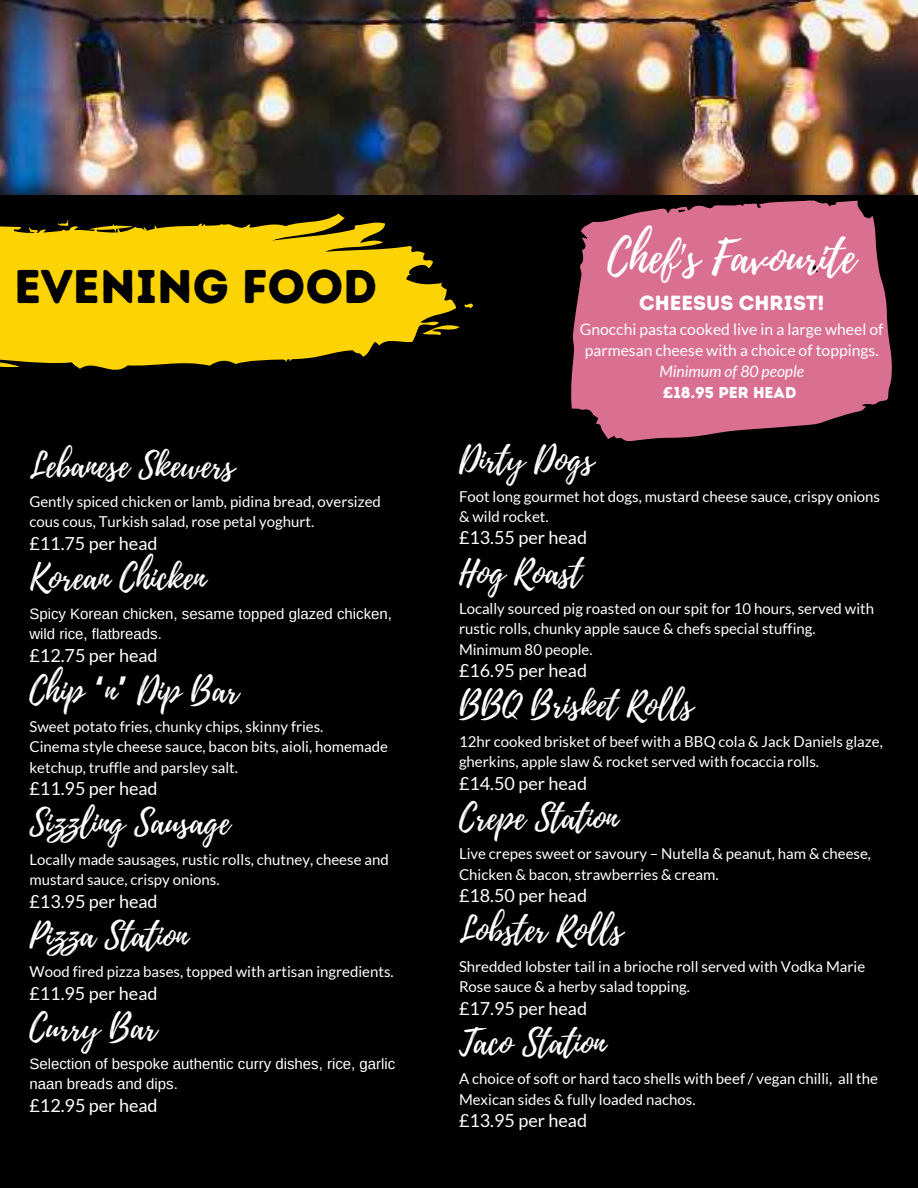
<style>
.page{position:relative;width:918px;height:1188px;background:#000}
.page>*{position:absolute;margin:0;border:0;box-sizing:border-box;transform-origin:0 0}
.t1{font:47.25px "Intro Rust Base";color:#000}
.t2{font:44.7px "Playlist Script";color:#fff}
.t3{font:33.75px "Playlist Script";color:#fff}
.t4{font:33.6px "Playlist Script";color:#fff}
.t5{font:20.55px "Intro Rust Base";color:#fff}
.t6{font:18px "Lato";color:#fff}
.t7{font:15.75px/21.3px "Lato";color:#fff;text-align:center}
.t8{font:italic 15.75px "Lato";color:#fff}
.t9{font:15.75px "Intro Rust Base";color:#fff}
.t10{font:15px/20.2px "Lato";color:#fff}
.t11{font:15px/20.2px "Arimo";color:#fff}
.s1{font-family:"Noto Sans Gurmukhi";font-weight:700}
</style>
<div class="page">
<img style="left:0;top:0;width:918px;height:195px">
<svg style="left:0;top:192px;width:473px;height:178px;fill:#fcd405"></svg>
<svg style="left:571px;top:200px;width:321px;height:241px;background:#bc617d"></svg>
<h1 class="t1" style="left:14px;top:256px;width:365px">EVENING FOOD</h1>
<h3 class="t4" style="left:29px;top:441px;width:206px">Lebanese Skewers</h3>
<p class="t10" style="left:29px;top:492px;width:353px">Gently spiced chicken or lamb, pidina bread, oversized cous cous, Turkish salad, rose petal yoghurt.</p>
<p class="t6" style="left:29px;top:533px;width:130px">£11.75 per head</p>
<h3 class="t3" style="left:29px;top:554px;width:178px">Korean Chicken</h3>
<p class="t11" style="left:29px;top:603px;width:364px">Spicy Korean chicken, sesame topped glazed chicken, wild rice, flatbreads.</p>
<p class="t6" style="left:29px;top:646px;width:130px">£12.75 per head</p>
<h3 class="t3" style="left:29px;top:666px;width:210px">Chip <span class="s1">‘</span>n<span class="s1">’</span> Dip Bar</h3>
<p class="t10" style="left:29px;top:717px;width:360px">Sweet potato fries, chunky chips, skinny fries.<br>Cinema style cheese sauce, bacon bits, aioli, homemade ketchup, truffle and parsley salt.</p>
<p class="t6" style="left:29px;top:779px;width:130px">£11.95 per head</p>
<h3 class="t3" style="left:29px;top:799px;width:202px">Sizzling Sausage</h3>
<p class="t10" style="left:29px;top:849px;width:361px">Locally made sausages, rustic rolls, chutney, cheese and mustard sauce, crispy onions.</p>
<p class="t6" style="left:29px;top:891px;width:130px">£13.95 per head</p>
<h3 class="t3" style="left:29px;top:911px;width:160px">Pizza Station</h3>
<p class="t10" style="left:29px;top:962px;width:366px">Wood fired pizza bases, topped with artisan ingredients.</p>
<p class="t6" style="left:29px;top:983px;width:130px">£11.95 per head</p>
<h3 class="t3" style="left:29px;top:1004px;width:129px">Curry Bar</h3>
<p class="t11" style="left:29px;top:1053px;width:367px">Selection of bespoke authentic curry dishes, rice, garlic naan breads and dips.</p>
<p class="t6" style="left:29px;top:1096px;width:130px">£12.95 per head</p>
<h2 class="t2" style="left:608px;top:225px;width:250px">Chef's Favourite</h2>
<h3 class="t5" style="left:639px;top:290px;width:187px">CHEESUS CHRIST!</h3>
<p class="t7" style="left:580px;top:318px;width:305px">Gnocchi pasta cooked live in a large wheel of parmesan cheese with a choice of toppings.</p>
<p class="t8" style="left:659px;top:363px;width:146px">Minimum of 80 people</p>
<p class="t9" style="left:663px;top:382px;width:135px">£18.95 PER HEAD</p>
<h3 class="t3" style="left:459px;top:436px;width:136px">Dirty Dogs</h3>
<p class="t10" style="left:459px;top:486px;width:423px">Foot long gourmet hot dogs, mustard cheese sauce, crispy onions &amp; wild rocket.</p>
<p class="t6" style="left:459px;top:528px;width:130px">£13.55 per head</p>
<h3 class="t3" style="left:459px;top:548px;width:124px">Hog Roast</h3>
<p class="t10" style="left:459px;top:598px;width:417px">Locally sourced pig roasted on our spit for 10 hours, served with rustic rolls, chunky apple sauce &amp; chefs special stuffing.<br>Minimum 80 people.</p>
<p class="t6" style="left:459px;top:661px;width:130px">£16.95 per head</p>
<h3 class="t3" style="left:459px;top:681px;width:235px">BBQ Brisket Rolls</h3>
<p class="t10" style="left:459px;top:731px;width:425px">12hr cooked brisket of beef with a BBQ cola &amp; Jack Daniels glaze, gherkins, apple slaw &amp; rocket served with focaccia rolls.</p>
<p class="t6" style="left:459px;top:773px;width:130px">£14.50 per head</p>
<h3 class="t3" style="left:459px;top:793px;width:161px">Crepe Station</h3>
<p class="t10" style="left:459px;top:844px;width:414px">Live crepes sweet or savoury – Nutella &amp; peanut, ham &amp; cheese,<br>Chicken &amp; bacon, strawberries &amp; cream.</p>
<p class="t6" style="left:459px;top:886px;width:130px">£18.50 per head</p>
<h3 class="t3" style="left:459px;top:906px;width:165px">Lobster Rolls</h3>
<p class="t10" style="left:459px;top:956px;width:408px">Shredded lobster tail in a brioche roll served with Vodka Marie<br>Rose sauce &amp; a herby salad topping.</p>
<p class="t6" style="left:459px;top:998px;width:130px">£17.95 per head</p>
<h3 class="t3" style="left:459px;top:1018px;width:148px">Taco Station</h3>
<p class="t10" style="left:459px;top:1069px;width:421px">A choice of soft or hard taco shells with beef / vegan chilli, all the<br>Mexican sides &amp; fully loaded nachos.</p>
<p class="t6" style="left:459px;top:1111px;width:130px">£13.95 per head</p>
</div>
